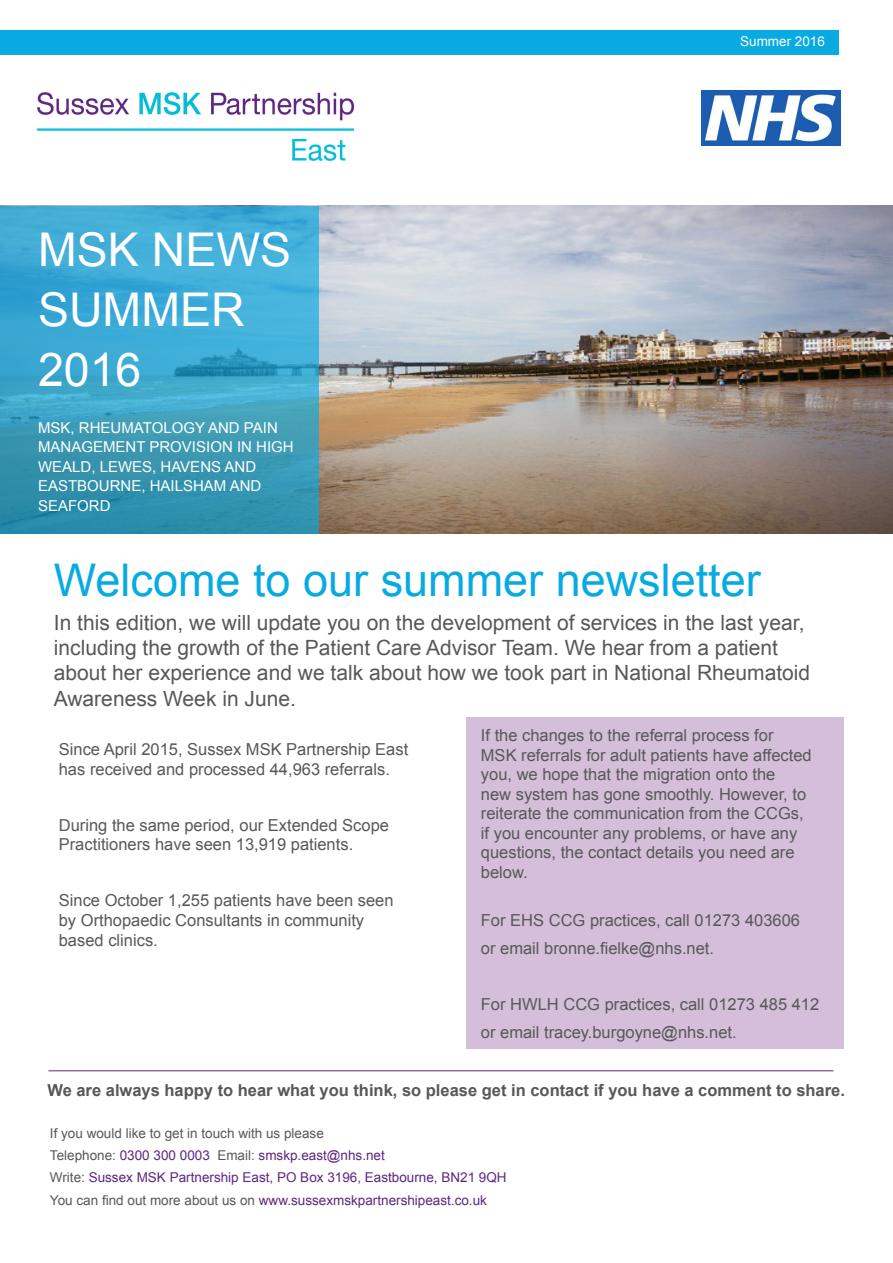
<style>
.page{position:relative;width:893px;height:1263px;background:#fff}
.page>*{position:absolute;margin:0;border:0;box-sizing:border-box;transform-origin:0 0}
.t1{font:46.5px/60px "Arial";color:#fff}
.t2{font:45px "Arial";color:#08aae2}
.t3{font:21px/25.2px "Arial";color:#57585a}
.t4{font:16.5px/19.5px "Arial";color:#57585a}
.t5{font:700 16.5px "Arial";color:#57585a}
.t6{font:15px/19.5px "Arial";color:#fff}
.t7{font:13.5px "Arial";color:#5d277f}
.t8{font:13.5px "Arial";color:#57585a}
.t9{font:13.5px "Arial";color:#fff}
.s1{color:#57585a}
</style>
<div class="page">
<div style="left:466px;top:718px;width:378px;height:331px;background:#d4bed9"></div>
<img style="left:0;top:205px;width:893px;height:329px">
<svg style="left:0;top:206px;width:319px;height:328px;background:#3ba3c7"></svg>
<div style="left:0;top:30px;width:839px;height:24px;background:#08aae2"></div>
<img style="left:36px;top:92px;width:319px;height:69px">
<img style="left:702px;top:90px;width:139px;height:56px">
<hr style="left:48px;top:1070px;width:785px;height:1px;background:#6c1f7d">
<p class="t1" style="left:38px;top:221px;width:255px">MSK NEWS<br>SUMMER</p>
<p class="t1" style="left:38px;top:341px;width:105px">2016</p>
<p class="t6" style="left:38px;top:418px;width:257px">MSK, RHEUMATOLOGY AND PAIN<br>MANAGEMENT PROVISION IN HIGH<br>WEALD, LEWES, HAVENS AND<br>EASTBOURNE, HAILSHAM AND<br>SEAFORD</p>
<p class="t9" style="left:740px;top:33px;width:86px">Summer 2016</p>
<p class="t2" style="left:54px;top:551px;width:708px">Welcome to our summer newsletter</p>
<p class="t3" style="left:54px;top:610px;width:758px">In this edition, we will update you on the development of services in the last year, including the growth of the Patient Care Advisor Team. We hear from a patient about her experience and we talk about how we took part in National Rheumatoid Awareness Week in June.</p>
<p class="t4" style="left:59px;top:740px;width:351px">Since April 2015, Sussex MSK Partnership East has received and processed 44,963 referrals.</p>
<p class="t4" style="left:59px;top:816px;width:332px">During the same period, our Extended Scope<br>Practitioners have seen 13,919 patients.</p>
<p class="t4" style="left:59px;top:891px;width:336px">Since October 1,255 patients have been seen by Orthopaedic Consultants in community based clinics.</p>
<p class="t4" style="left:481px;top:726px;width:332px">If the changes to the referral process for MSK referrals for adult patients have affected you, we hope that the migration onto the<br>new system has gone smoothly. However, to reiterate the communication from the CCGs, if you encounter any problems, or have any questions, the contact details you need are below.</p>
<p class="t4" style="left:481px;top:910px;width:321px">For EHS CCG practices, call 01273 403606</p>
<p class="t4" style="left:481px;top:938px;width:235px">or email bronne.fielke@nhs.net.</p>
<p class="t4" style="left:481px;top:994px;width:340px">For HWLH CCG practices, call 01273 485 412</p>
<p class="t4" style="left:481px;top:1022px;width:257px">or email tracey.burgoyne@nhs.net.</p>
<p class="t5" style="left:47px;top:1079px;width:799px">We are always happy to hear what you think, so please get in contact if you have a comment to share.</p>
<p class="t8" style="left:50px;top:1124px;width:275px">If you would like to get in touch with us please</p>
<p class="t7" style="left:50px;top:1146px;width:336px"><span class="s1">Telephone:</span> 0300 300 0003 <span class="s1">Email:</span> smskp.east@nhs.net</p>
<p class="t7" style="left:50px;top:1169px;width:458px"><span class="s1">Write:</span> Sussex MSK Partnership East, PO Box 3196, Eastbourne, BN21 9QH</p>
<p class="t7" style="left:50px;top:1191px;width:438px"><span class="s1">You can find out more about us on</span> www.sussexmskpartnershipeast.co.uk</p>
</div>
